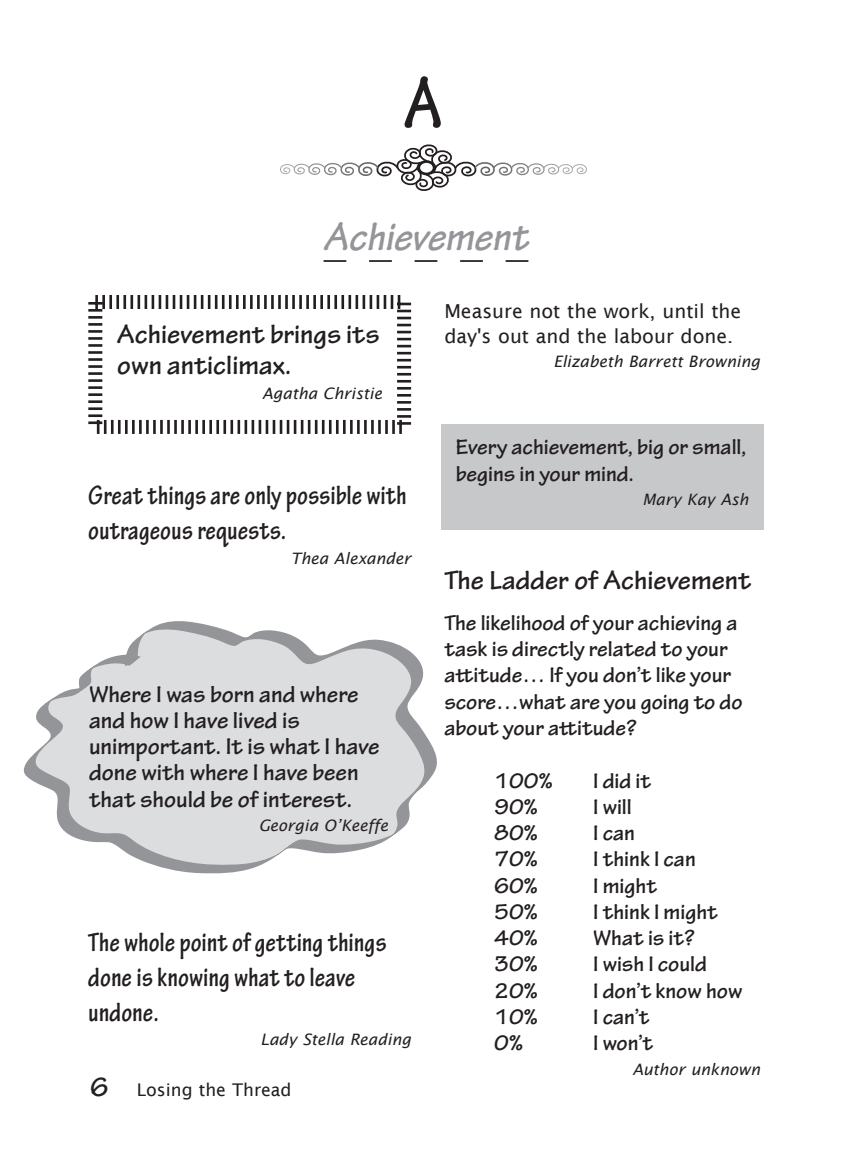
<style>
.page{position:relative;width:852px;height:1159px;background:#fff}
.page>*{position:absolute;margin:0;border:0;box-sizing:border-box;transform-origin:0 0}
.t1{font:700 condensed 77px "Tekton Pro";color:#231f20}
.t2{font:italic 700 42px "Tekton Pro";color:#939598}
.t3{font:700 condensed 28px/35px "Tekton Pro";color:#231f20}
.t4{font:700 28px/31.5px "Tekton Pro";color:#231f20}
.t5{font:700 24.5px/26.2px "Tekton Pro";color:#231f20}
.t6{font:700 22.75px/26.2px "Tekton Pro";color:#231f20}
.t7{font:19.25px/24.5px "Lucida Sans";color:#231f20}
.t8{font:17.5px "Lucida Sans";color:#231f20}
.t9{font:italic 15.75px "Lucida Sans";color:#231f20}
</style>
<div class="page">
<svg style="left:323px;top:260px;width:205px;height:2px"></svg>
<div style="left:88px;top:295px;width:323px;height:139px;border:14px solid #fff"></div>
<hr style="left:88px;top:302px;width:14px;height:3px;background:#231f20">
<hr style="left:88px;top:309px;width:14px;height:3px;background:#231f20">
<hr style="left:88px;top:316px;width:14px;height:3px;background:#231f20">
<hr style="left:88px;top:323px;width:14px;height:3px;background:#231f20">
<hr style="left:88px;top:330px;width:14px;height:3px;background:#231f20">
<hr style="left:88px;top:337px;width:14px;height:3px;background:#231f20">
<hr style="left:88px;top:344px;width:14px;height:3px;background:#231f20">
<hr style="left:88px;top:351px;width:14px;height:3px;background:#231f20">
<hr style="left:88px;top:358px;width:14px;height:3px;background:#231f20">
<hr style="left:88px;top:365px;width:14px;height:3px;background:#231f20">
<hr style="left:88px;top:372px;width:14px;height:3px;background:#231f20">
<hr style="left:88px;top:379px;width:14px;height:3px;background:#231f20">
<hr style="left:88px;top:386px;width:14px;height:3px;background:#231f20">
<hr style="left:88px;top:393px;width:14px;height:3px;background:#231f20">
<hr style="left:88px;top:400px;width:14px;height:3px;background:#231f20">
<hr style="left:88px;top:407px;width:14px;height:3px;background:#231f20">
<hr style="left:88px;top:414px;width:14px;height:3px;background:#231f20">
<hr style="left:88px;top:421px;width:14px;height:3px;background:#231f20">
<svg style="left:97px;top:420px;width:30px;height:14px"></svg>
<hr style="left:132px;top:420px;width:3px;height:14px;background:#231f20">
<hr style="left:139px;top:420px;width:3px;height:14px;background:#231f20">
<hr style="left:146px;top:420px;width:3px;height:14px;background:#231f20">
<hr style="left:153px;top:420px;width:3px;height:14px;background:#231f20">
<hr style="left:160px;top:420px;width:3px;height:14px;background:#231f20">
<hr style="left:167px;top:420px;width:3px;height:14px;background:#231f20">
<hr style="left:174px;top:420px;width:3px;height:14px;background:#231f20">
<hr style="left:181px;top:420px;width:3px;height:14px;background:#231f20">
<hr style="left:188px;top:420px;width:3px;height:14px;background:#231f20">
<hr style="left:195px;top:420px;width:3px;height:14px;background:#231f20">
<hr style="left:202px;top:420px;width:3px;height:14px;background:#231f20">
<hr style="left:209px;top:420px;width:3px;height:14px;background:#231f20">
<hr style="left:216px;top:420px;width:3px;height:14px;background:#231f20">
<hr style="left:223px;top:420px;width:3px;height:14px;background:#231f20">
<hr style="left:230px;top:420px;width:3px;height:14px;background:#231f20">
<hr style="left:237px;top:420px;width:3px;height:14px;background:#231f20">
<hr style="left:244px;top:420px;width:3px;height:14px;background:#231f20">
<hr style="left:251px;top:420px;width:3px;height:14px;background:#231f20">
<hr style="left:258px;top:420px;width:3px;height:14px;background:#231f20">
<hr style="left:265px;top:420px;width:3px;height:14px;background:#231f20">
<hr style="left:272px;top:420px;width:3px;height:14px;background:#231f20">
<hr style="left:279px;top:420px;width:3px;height:14px;background:#231f20">
<hr style="left:286px;top:420px;width:3px;height:14px;background:#231f20">
<hr style="left:293px;top:420px;width:3px;height:14px;background:#231f20">
<svg style="left:301px;top:420px;width:100px;height:14px"></svg>
<hr style="left:397px;top:422px;width:14px;height:3px;background:#231f20">
<hr style="left:397px;top:415px;width:14px;height:3px;background:#231f20">
<hr style="left:397px;top:408px;width:14px;height:3px;background:#231f20">
<hr style="left:397px;top:401px;width:14px;height:3px;background:#231f20">
<hr style="left:397px;top:394px;width:14px;height:3px;background:#231f20">
<hr style="left:397px;top:387px;width:14px;height:3px;background:#231f20">
<svg style="left:397px;top:303px;width:14px;height:79px"></svg>
<hr style="left:397px;top:295px;width:3px;height:14px;background:#231f20">
<hr style="left:390px;top:295px;width:3px;height:14px;background:#231f20">
<hr style="left:383px;top:295px;width:3px;height:14px;background:#231f20">
<hr style="left:376px;top:295px;width:3px;height:14px;background:#231f20">
<hr style="left:369px;top:295px;width:3px;height:14px;background:#231f20">
<hr style="left:362px;top:295px;width:3px;height:14px;background:#231f20">
<hr style="left:355px;top:295px;width:3px;height:14px;background:#231f20">
<hr style="left:348px;top:295px;width:3px;height:14px;background:#231f20">
<hr style="left:341px;top:295px;width:3px;height:14px;background:#231f20">
<hr style="left:334px;top:295px;width:3px;height:14px;background:#231f20">
<hr style="left:327px;top:295px;width:3px;height:14px;background:#231f20">
<hr style="left:320px;top:295px;width:3px;height:14px;background:#231f20">
<hr style="left:313px;top:295px;width:3px;height:14px;background:#231f20">
<hr style="left:306px;top:295px;width:3px;height:14px;background:#231f20">
<hr style="left:299px;top:295px;width:3px;height:14px;background:#231f20">
<hr style="left:292px;top:295px;width:3px;height:14px;background:#231f20">
<hr style="left:285px;top:295px;width:3px;height:14px;background:#231f20">
<hr style="left:278px;top:295px;width:3px;height:14px;background:#231f20">
<svg style="left:173px;top:295px;width:100px;height:14px"></svg>
<hr style="left:165px;top:295px;width:3px;height:14px;background:#231f20">
<hr style="left:158px;top:295px;width:3px;height:14px;background:#231f20">
<hr style="left:151px;top:295px;width:3px;height:14px;background:#231f20">
<hr style="left:144px;top:295px;width:3px;height:14px;background:#231f20">
<hr style="left:137px;top:295px;width:3px;height:14px;background:#231f20">
<hr style="left:130px;top:295px;width:3px;height:14px;background:#231f20">
<hr style="left:123px;top:295px;width:3px;height:14px;background:#231f20">
<hr style="left:116px;top:295px;width:3px;height:14px;background:#231f20">
<hr style="left:109px;top:295px;width:3px;height:14px;background:#231f20">
<hr style="left:102px;top:295px;width:3px;height:14px;background:#231f20">
<hr style="left:95px;top:295px;width:3px;height:14px;background:#231f20">
<svg style="left:280px;top:144px;width:307px;height:47px"></svg>
<div style="left:440px;top:424px;width:323px;height:106px;background:#c7c8ca"></div>
<svg style="left:23px;top:621px;width:414px;height:253px;fill:#dcdddf"></svg>
<h1 class="t1" style="left:404px;top:58px;width:40px">A</h1>
<h2 class="t2" style="left:323px;top:212px;width:206px">Achievement</h2>
<p class="t4" style="left:117px;top:319px;width:263px">Achievement brings its own anticlimax.</p>
<p class="t9" style="left:262px;top:384px;width:122px">Agatha Christie</p>
<p class="t7" style="left:444px;top:299px;width:298px">Measure not the work, until the day's out and the labour done.</p>
<p class="t9" style="left:553px;top:353px;width:208px">Elizabeth Barrett Browning</p>
<p class="t6" style="left:455px;top:434px;width:292px">Every achievement, big or small, begins in your mind.</p>
<p class="t3" style="left:88px;top:478px;width:320px">Great things are only possible with</p>
<p class="t9" style="left:642px;top:490px;width:108px">Mary Kay Ash</p>
<p class="t3" style="left:88px;top:513px;width:200px">outrageous requests.</p>
<p class="t9" style="left:291px;top:549px;width:122px">Thea Alexander</p>
<p class="t5" style="left:89px;top:681px;width:292px">Where I was born and where and how I have lived is unimportant. It is what I have done with where I have been that should be of interest.</p>
<p class="t9" style="left:259px;top:816px;width:131px">Georgia O’Keeffe</p>
<p class="t3" style="left:88px;top:925px;width:299px">The whole point of getting things done is knowing what to leave undone.</p>
<p class="t9" style="left:260px;top:1030px;width:152px">Lady Stella Reading</p>
<p class="t4" style="left:90px;top:1072px;width:20px">6</p>
<p class="t8" style="left:137px;top:1080px;width:156px">Losing the Thread</p>
<p class="t4" style="left:444px;top:565px;width:308px">The Ladder of Achievement</p>
<p class="t6" style="left:444px;top:610px;width:300px">The likelihood of your achieving a task is directly related to your attitude… If you don’t like your score…what are you going to do about your attitude?</p>
<p class="t6" style="left:494px;top:767px;width:60px">100%</p>
<p class="t6" style="left:593px;top:767px;width:59px">I did it</p>
<p class="t6" style="left:494px;top:794px;width:45px">90%</p>
<p class="t6" style="left:593px;top:794px;width:40px">I will</p>
<p class="t6" style="left:494px;top:820px;width:45px">80%</p>
<p class="t6" style="left:593px;top:820px;width:43px">I can</p>
<p class="t6" style="left:494px;top:846px;width:45px">70%</p>
<p class="t6" style="left:593px;top:846px;width:104px">I think I can</p>
<p class="t6" style="left:494px;top:872px;width:45px">60%</p>
<p class="t6" style="left:593px;top:872px;width:65px">I might</p>
<p class="t6" style="left:494px;top:899px;width:45px">50%</p>
<p class="t6" style="left:593px;top:899px;width:126px">I think I might</p>
<p class="t6" style="left:494px;top:925px;width:45px">40%</p>
<p class="t6" style="left:593px;top:925px;width:103px">What is it?</p>
<p class="t6" style="left:494px;top:951px;width:45px">30%</p>
<p class="t6" style="left:593px;top:951px;width:115px">I wish I could</p>
<p class="t6" style="left:494px;top:977px;width:45px">20%</p>
<p class="t6" style="left:593px;top:977px;width:150px">I don’t know how</p>
<p class="t6" style="left:494px;top:1004px;width:45px">10%</p>
<p class="t6" style="left:593px;top:1004px;width:58px">I can’t</p>
<p class="t6" style="left:494px;top:1030px;width:30px">0%</p>
<p class="t6" style="left:593px;top:1030px;width:61px">I won’t</p>
<p class="t9" style="left:632px;top:1060px;width:129px">Author unknown</p>
</div>
